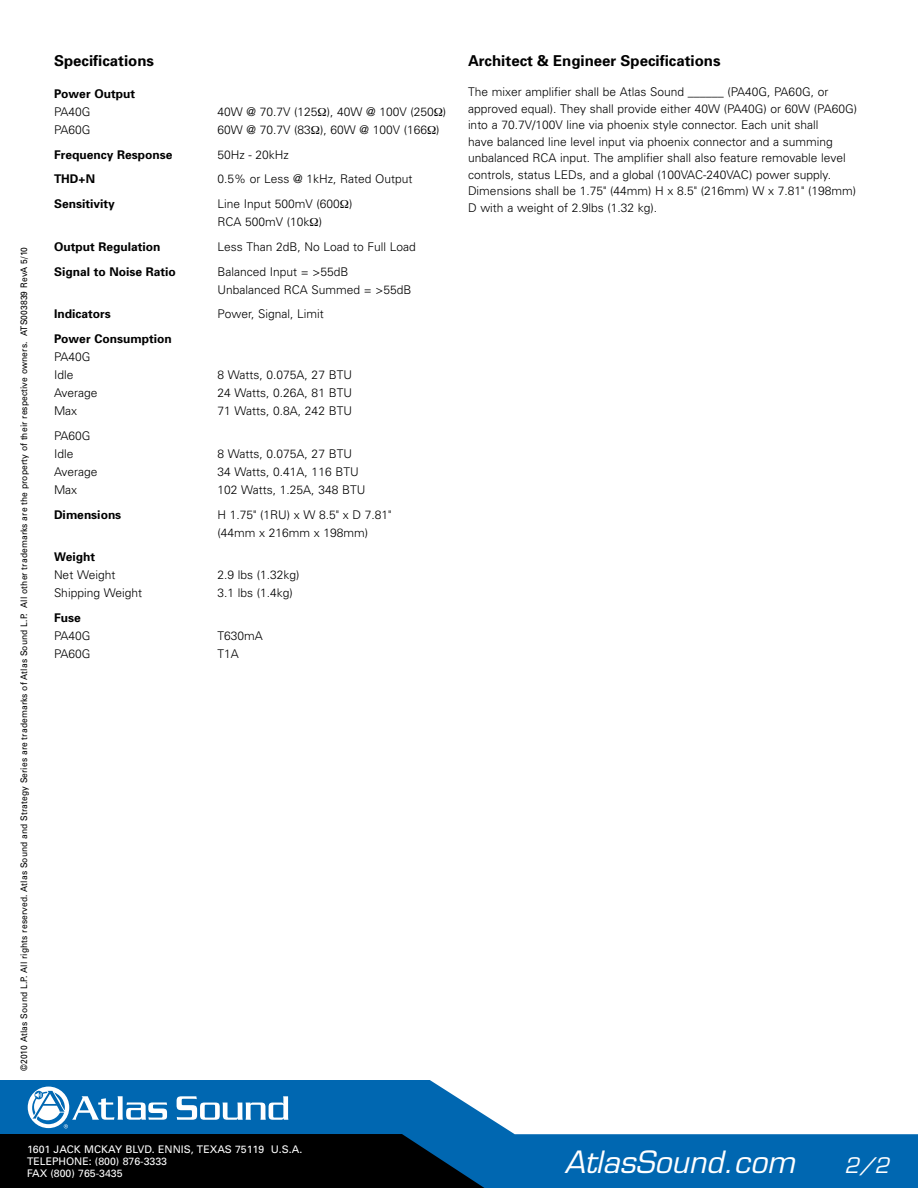
<style>
.page{position:relative;width:918px;height:1188px;background:#fff}
.page>*{position:absolute;margin:0;border:0;box-sizing:border-box;transform-origin:0 0}
.t1{font:italic 30px "Eurostile";color:#fff}
.t2{font:italic 21px "Eurostile";color:#fff}
.t3{font:700 15px "Univers";color:#000}
.t4{font:300 12px/16.5px "Univers";color:#000}
.t5{font:700 12px "Univers";color:#000}
.t6{font:10.5px/12px "Univers";color:#fff}
.t7{font:9px "Univers";letter-spacing:.015em;color:#000;scale:.94 1}
</style>
<div class="page">
<svg style="left:0;top:1080px;width:918px;height:108px;fill:#0067b1"></svg>
<svg style="left:0;top:1134px;width:505px;height:54px;background:#000c15"></svg>
<svg style="left:177px;top:1096px;width:111px;height:24px"></svg>
<svg style="left:27px;top:1086px;width:43px;height:43px"></svg>
<div style="left:28px;top:1087px;width:41px;height:41px;background:#fff;border-radius:50%"></div>
<svg style="left:31px;top:1089px;width:136px;height:39px"></svg>
<p class="t7" style="left:19px;top:1071px;width:878px;rotate:-90deg">©2010 Atlas Sound L.P. All rights reserved. Atlas Sound and Strategy Series are trademarks of Atlas Sound L.P. All other trademarks are the property of their respective owners. ATS003839 RevA 5/10</p>
<p class="t3" style="left:54px;top:51px;width:102px">Specifications</p>
<p class="t5" style="left:54px;top:86px;width:83px">Power Output</p>
<p class="t4" style="left:54px;top:103px;width:38px">PA40G</p>
<p class="t4" style="left:218px;top:103px;width:230px">40W @ 70.7V (125 ), 40W @ 100V (250 )</p>
<p class="t4" style="left:54px;top:121px;width:38px">PA60G</p>
<p class="t4" style="left:218px;top:121px;width:224px">60W @ 70.7V (83 ), 60W @ 100V (166 )</p>
<p class="t5" style="left:54px;top:147px;width:120px">Frequency Response</p>
<p class="t4" style="left:218px;top:146px;width:73px">50Hz - 20kHz</p>
<p class="t5" style="left:54px;top:171px;width:43px">THD+N</p>
<p class="t4" style="left:218px;top:170px;width:197px">0.5% or Less @ 1kHz, Rated Output</p>
<p class="t5" style="left:54px;top:196px;width:62px">Sensitivity</p>
<p class="t4" style="left:218px;top:194px;width:136px;line-height:18px">Line Input 500mV (600 )<br>RCA 500mV (10k )</p>
<p class="t5" style="left:54px;top:239px;width:108px">Output Regulation</p>
<p class="t4" style="left:218px;top:238px;width:200px">Less Than 2dB, No Load to Full Load</p>
<p class="t5" style="left:54px;top:264px;width:123px">Signal to Noise Ratio</p>
<p class="t4" style="left:218px;top:262px;width:195px;line-height:18px">Balanced Input = &gt;55dB<br>Unbalanced RCA Summed = &gt;55dB</p>
<p class="t5" style="left:54px;top:306px;width:58px">Indicators</p>
<p class="t4" style="left:218px;top:305px;width:108px">Power, Signal, Limit</p>
<p class="t5" style="left:54px;top:331px;width:119px">Power Consumption</p>
<p class="t4" style="left:54px;top:347px;width:38px;line-height:18px">PA40G<br>Idle</p>
<p class="t4" style="left:218px;top:366px;width:136px">8 Watts, 0.075A, 27 BTU</p>
<p class="t4" style="left:54px;top:384px;width:45px">Average</p>
<p class="t4" style="left:218px;top:384px;width:136px">24 Watts, 0.26A, 81 BTU</p>
<p class="t4" style="left:54px;top:402px;width:25px">Max</p>
<p class="t4" style="left:218px;top:402px;width:136px">71 Watts, 0.8A, 242 BTU</p>
<p class="t4" style="left:54px;top:426px;width:38px;line-height:18px">PA60G<br>Idle</p>
<p class="t4" style="left:218px;top:445px;width:136px">8 Watts, 0.075A, 27 BTU</p>
<p class="t4" style="left:54px;top:463px;width:45px">Average</p>
<p class="t4" style="left:218px;top:463px;width:143px">34 Watts, 0.41A, 116 BTU</p>
<p class="t4" style="left:54px;top:481px;width:25px">Max</p>
<p class="t4" style="left:218px;top:481px;width:149px">102 Watts, 1.25A, 348 BTU</p>
<p class="t5" style="left:54px;top:507px;width:69px">Dimensions</p>
<p class="t4" style="left:218px;top:505px;width:176px;line-height:18px">H 1.75" (1RU) x W 8.5" x D 7.81" (44mm x 216mm x 198mm)</p>
<p class="t5" style="left:54px;top:549px;width:43px">Weight</p>
<p class="t4" style="left:54px;top:567px;width:63px">Net Weight</p>
<p class="t4" style="left:218px;top:567px;width:84px">2.9 lbs (1.32kg)</p>
<p class="t4" style="left:54px;top:585px;width:90px">Shipping Weight</p>
<p class="t4" style="left:218px;top:585px;width:77px">3.1 lbs (1.4kg)</p>
<p class="t5" style="left:54px;top:610px;width:28px">Fuse</p>
<p class="t4" style="left:54px;top:627px;width:38px">PA40G</p>
<p class="t4" style="left:218px;top:627px;width:47px">T630mA</p>
<p class="t4" style="left:54px;top:645px;width:38px">PA60G</p>
<p class="t4" style="left:218px;top:645px;width:23px">T1A</p>
<p class="t3" style="left:468px;top:51px;width:254px">Architect &amp; Engineer Specifications</p>
<p class="t4" style="left:468px;top:83px;width:391px">The mixer amplifier shall be Atlas Sound ______ (PA40G, PA60G, or approved equal). They shall provide either 40W (PA40G) or 60W (PA60G) into a 70.7V/100V line via phoenix style connector. Each unit shall<br>have balanced line level input via phoenix connector and a summing unbalanced RCA input. The amplifier shall also feature removable level controls, status LEDs, and a global (100VAC-240VAC) power supply.<br>Dimensions shall be 1.75" (44mm) H x 8.5" (216mm) W x 7.81" (198mm)<br>D with a weight of 2.9lbs (1.32 kg).</p>
<p class="t6" style="left:27px;top:1143px;width:277px">1601 JACK MCKAY BLVD. ENNIS, TEXAS 75119 U.S.A.<br>TELEPHONE: (800) 876-3333<br>FAX (800) 765-3435</p>
<h1 class="t1" style="left:564px;top:1144px;width:232px">AtlasSound.com</h1>
<h2 class="t2" style="left:845px;top:1153px;width:46px">2/2</h2>
</div>
